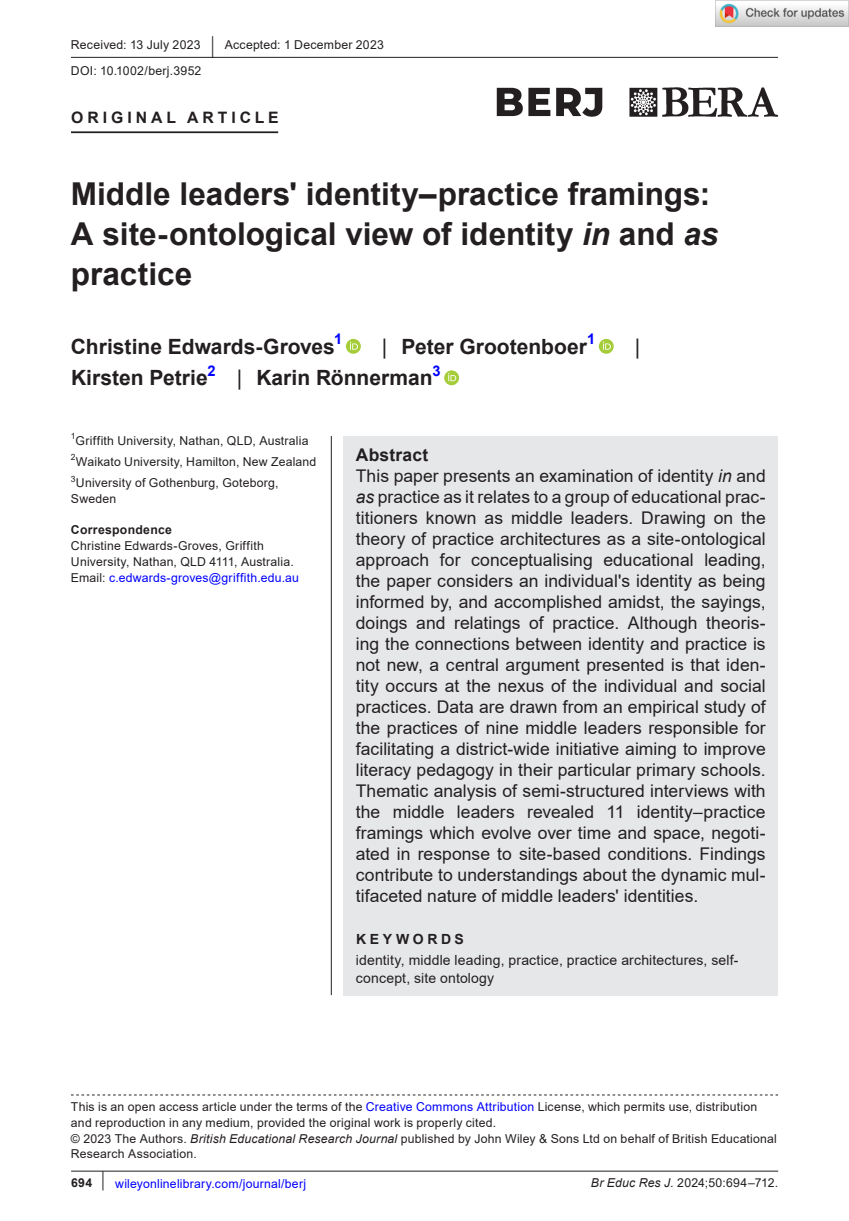
<style>
.page{position:relative;width:849px;height:1221px;background:#fff}
.page>*{position:absolute;margin:0;border:0;box-sizing:border-box;transform-origin:0 0}
.t1{font:700 31.5px/40.2px "Arial";color:#231f20}
.t2{font:700 21px "Arial";color:#231f20}
.t3{font:21px "Arial";color:#231f20}
.t4{font:17.5px/21px "Arial";letter-spacing:.005em;color:#231f20}
.t5{font:700 15.75px "Arial";letter-spacing:.25em;color:#231f20}
.t6{font:14px/17.5px "Arial";letter-spacing:.01em;color:#231f20}
.t7{font:700 14px "Arial";letter-spacing:.255em;color:#231f20}
.t8{font:12.25px/15.8px "Arial";letter-spacing:.015em;color:#231f20}
.t9{font:12.25px "Arial";letter-spacing:.015em;color:#00f}
.t10{font:700 12.25px "Arial";letter-spacing:.02em;color:#231f20}
.t11{font:8.58px "Arial";color:#231f20}
.s1{font-size:22.93px}
.s2{font-style:italic}
.s3{font-weight:400}
.s4{color:#00f}
.s5{font-weight:700}
.s6{font-weight:700;color:#231f20}
</style>
<div class="page">
<hr style="left:71px;top:1170px;width:707px;height:1px;background:#231f20">
<img style="left:496px;top:88px;width:281px;height:29px">
<hr style="left:71px;top:131px;width:207px;height:2px;background:#231f20">
<div style="left:346px;top:339px;width:15px;height:15px;background:#a5cd39;border-radius:50%"></div>
<svg style="left:350px;top:341px;width:8px;height:9px"></svg>
<svg style="left:598px;top:339px;width:15px;height:15px"></svg>
<svg style="left:602px;top:341px;width:8px;height:9px"></svg>
<svg style="left:444px;top:370px;width:15px;height:15px"></svg>
<svg style="left:448px;top:373px;width:8px;height:8px"></svg>
<hr style="left:71px;top:57px;width:706px;height:1px;background:#231f20">
<svg style="left:71px;top:1094px;width:706px;height:1px"></svg>
<div style="left:343px;top:436px;width:434px;height:559px;background:#e6e7e9"></div>
<hr style="left:331px;top:436px;width:1px;height:559px;background:#231f20">
<img style="left:715px;top:0;width:133px;height:26px">
<p class="t8" style="left:71px;top:31px;width:314px;line-height:26.2px">Received: 13 July 2023 <span class="s1">|</span> Accepted: 1 December 2023<br>DOI: 10.1002/berj.3952</p>
<p class="t5" style="left:71px;top:106px;width:209px">ORIGINAL ARTICLE</p>
<h1 class="t1" style="left:71px;top:174px;width:648px">Middle leaders' identity–practice framings:<br>A site-ontological view of identity <span class="s2">in</span> and <span class="s2">as </span>practice</h1>
<p class="t2" style="left:71px;top:331px;width:273px">Christine Edwards-Groves<sup>1</sup></p>
<p class="t2" style="left:382px;top:331px;width:215px"><span class="s3">|</span> Peter Grootenboer<sup>1</sup></p>
<p class="t3" style="left:634px;top:332px;width:7px">|</p>
<p class="t2" style="left:71px;top:363px;width:371px">Kirsten Petrie<sup>2</sup> <span class="s3">|</span> Karin Rönnerman<sup>3</sup></p>
<p class="t11" style="left:71px;top:430px;width:6px">1</p>
<p class="t8" style="left:76px;top:432px;width:234px">Griffith University, Nathan, QLD, Australia</p>
<p class="t11" style="left:71px;top:451px;width:6px">2</p>
<p class="t8" style="left:76px;top:453px;width:242px">Waikato University, Hamilton, New Zealand</p>
<p class="t11" style="left:71px;top:472px;width:6px">3</p>
<p class="t8" style="left:71px;top:474px;width:209px;text-indent:5px">University of Gothenburg, Goteborg,<br>Sweden</p>
<p class="t10" style="left:71px;top:521px;width:102px">Correspondence</p>
<p class="t8" style="left:71px;top:537px;width:229px">Christine Edwards-Groves, Griffith<br>University, Nathan, QLD 4111, Australia.<br>Email: <span class="s4">c.edwards-groves@griffith.edu.au</span></p>
<p class="t4" style="left:356px;top:444px;width:411px"><span class="s5">Abstract<br></span>This paper presents an examination of identity <span class="s2">in</span> and <span class="s2">as</span> practice as it relates to a group of educational prac&shy;titioners known as middle leaders. Drawing on the theory of practice architectures as a site-ontological approach for conceptualising educational leading, the paper considers an individual's identity as being informed by, and accomplished amidst, the sayings, doings and relatings of practice. Although theoris&shy;ing the connections between identity and practice is not new, a central argument presented is that iden&shy;tity occurs at the nexus of the individual and social practices. Data are drawn from an empirical study of the practices of nine middle leaders responsible for facilitating a district-wide initiative aiming to improve literacy pedagogy in their particular primary schools.<br>Thematic analysis of semi-structured interviews with the middle leaders revealed 11 identity–practice framings which evolve over time and space, negoti&shy;ated in response to site-based conditions. Findings contribute to understandings about the dynamic mul&shy;tifaceted nature of middle leaders' identities.</p>
<p class="t7" style="left:356px;top:929px;width:109px">KEYWORDS</p>
<p class="t6" style="left:356px;top:951px;width:384px">identity, middle leading, practice, practice architectures, self&shy;concept, site ontology</p>
<p class="t8" style="left:71px;top:1098px;width:707px">This is an open access article under the terms of the <span class="s4">Creative Commons Attribution</span> License, which permits use, distribution and reproduction in any medium, provided the original work is properly cited.<br>© 2023 The Authors. <span class="s2">British Educational Research Journal</span> published by John Wiley &amp; Sons Ltd on behalf of British Educational Research Association.</p>
<p class="t9" style="left:71px;top:1174px;width:236px"><span class="s6">694</span> <sup>|</sup> wileyonlinelibrary.com/journal/berj</p>
<p class="t8" style="left:590px;top:1174px;width:189px"><span class="s2">Br Educ Res J.</span> 2024;50:694–712.</p>
</div>
